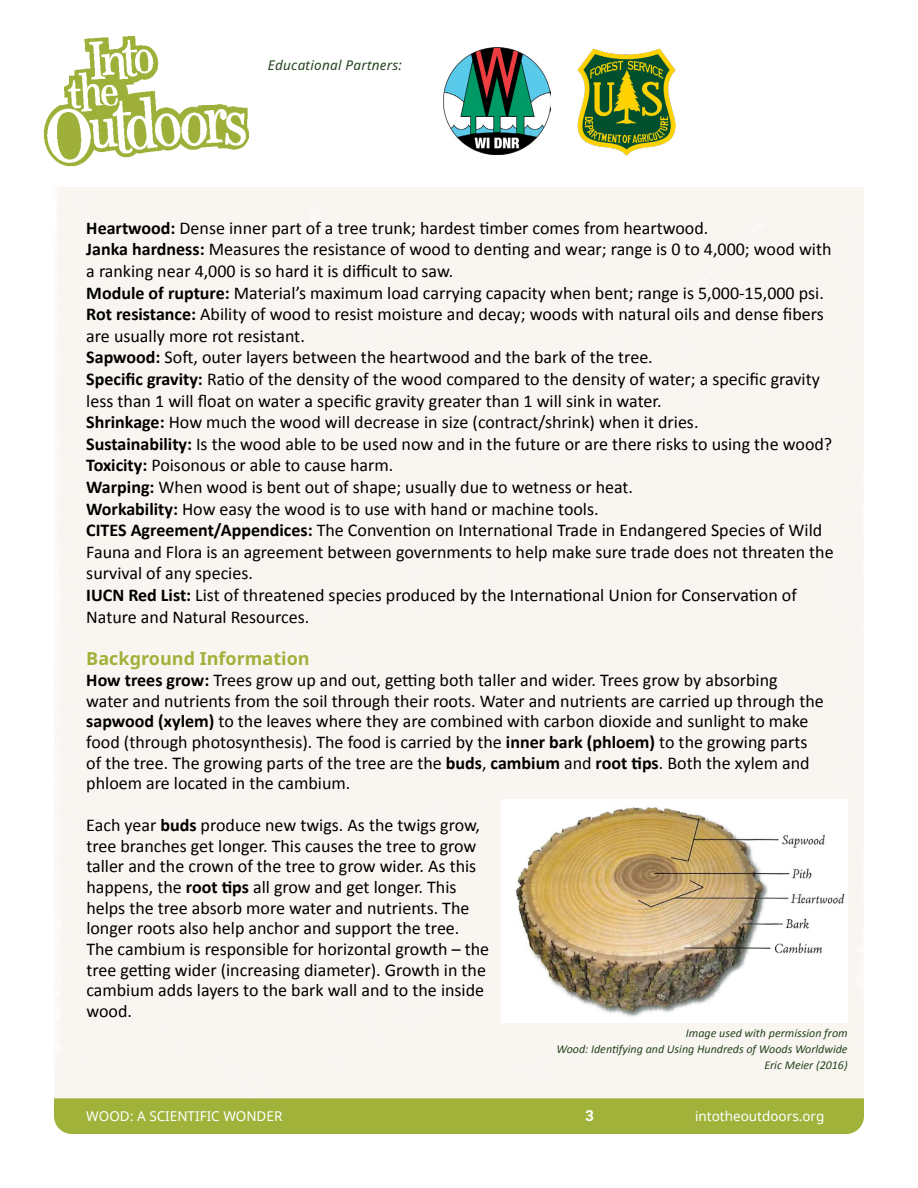
<style>
.page{position:relative;width:918px;height:1188px;background:#fff}
.page>*{position:absolute;margin:0;border:0;box-sizing:border-box;transform-origin:0 0}
.t1{font:18px/21.6px "Calibri";color:#000}
.t2{font:700 18px "Noto Sans";color:#a1b23b}
.t3{font:700 15px "Roboto Slab";color:#fff}
.t4{font:13.5px "Noto Sans";color:#fff}
.t5{font:italic 13.5px "Noto Sans";letter-spacing:.02em;color:#23431e}
.t6{font:italic 12px/15.8px "Calibri";color:#23431e;text-align:right}
.s1{font-weight:700}
</style>
<div class="page">
<img style="left:444px;top:48px;width:107px;height:107px">
<img style="left:577px;top:49px;width:99px;height:107px">
<img style="left:514px;top:807px;width:333px;height:211px">
<div style="left:54px;top:1098px;width:810px;height:36px;background:#a1b23b"></div>
<img style="left:43px;top:37px;width:206px;height:130px">
<p class="t5" style="left:268px;top:55px;width:136px">Educational Partners:</p>
<p class="t1" style="left:86px;top:217px;width:749px"><span class="s1">Heartwood:</span> Dense inner part of a tree trunk; hardest timber comes from heartwood.<br><span class="s1">Janka hardness:</span> Measures the resistance of wood to denting and wear; range is 0 to 4,000; wood with a ranking near 4,000 is so hard it is difficult to saw.<br><span class="s1">Module of rupture:</span> Material’s maximum load carrying capacity when bent; range is 5,000-15,000 psi.<br><span class="s1">Rot resistance:</span> Ability of wood to resist moisture and decay; woods with natural oils and dense fibers are usually more rot resistant.<br><span class="s1">Sapwood:</span> Soft, outer layers between the heartwood and the bark of the tree.<br><span class="s1">Specific gravity:</span> Ratio of the density of the wood compared to the density of water; a specific gravity less than 1 will float on water a specific gravity greater than 1 will sink in water.<br><span class="s1">Shrinkage:</span> How much the wood will decrease in size (contract/shrink) when it dries.<br><span class="s1">Sustainability:</span> Is the wood able to be used now and in the future or are there risks to using the wood?<br><span class="s1">Toxicity:</span> Poisonous or able to cause harm.<br><span class="s1">Warping:</span> When wood is bent out of shape; usually due to wetness or heat.<br><span class="s1">Workability:</span> How easy the wood is to use with hand or machine tools.<br><span class="s1">CITES Agreement/Appendices:</span> The Convention on International Trade in Endangered Species of Wild Fauna and Flora is an agreement between governments to help make sure trade does not threaten the survival of any species.<br><span class="s1">IUCN Red List:</span> List of threatened species produced by the International Union for Conservation of Nature and Natural Resources.</p>
<p class="t2" style="left:86px;top:646px;width:225px">Background Information</p>
<p class="t1" style="left:86px;top:669px;width:739px;line-height:20.7px"><span class="s1">How trees grow:</span> Trees grow up and out, getting both taller and wider. Trees grow by absorbing water and nutrients from the soil through their roots. Water and nutrients are carried up through the <span class="s1">sapwood (xylem)</span> to the leaves where they are combined with carbon dioxide and sunlight to make food (through photosynthesis). The food is carried by the <span class="s1">inner bark (phloem)</span> to the growing parts of the tree. The growing parts of the tree are the <span class="s1">buds</span>, <span class="s1">cambium</span> and <span class="s1">root tips</span>. Both the xylem and phloem are located in the cambium.</p>
<p class="t1" style="left:86px;top:814px;width:404px;line-height:20.7px">Each year <span class="s1">buds</span> produce new twigs. As the twigs grow, tree branches get longer. This causes the tree to grow taller and the crown of the tree to grow wider. As this happens, the <span class="s1">root tips</span> all grow and get longer. This helps the tree absorb more water and nutrients. The longer roots also help anchor and support the tree.<br>The cambium is responsible for horizontal growth – the tree getting wider (increasing diameter). Growth in the cambium adds layers to the bark wall and to the inside wood.</p>
<p class="t6" style="left:557px;top:1025px;width:293px">Image used with permission from<br>Wood: Identifying and Using Hundreds of Woods Worldwide<br>Eric Meier (2016)</p>
<p class="t4" style="left:86px;top:1107px;width:198px">WOOD: A SCIENTIFIC WONDER</p>
<p class="t3" style="left:585px;top:1105px;width:10px">3</p>
<p class="t4" style="left:695px;top:1107px;width:131px">intotheoutdoors.org</p>
</div>
